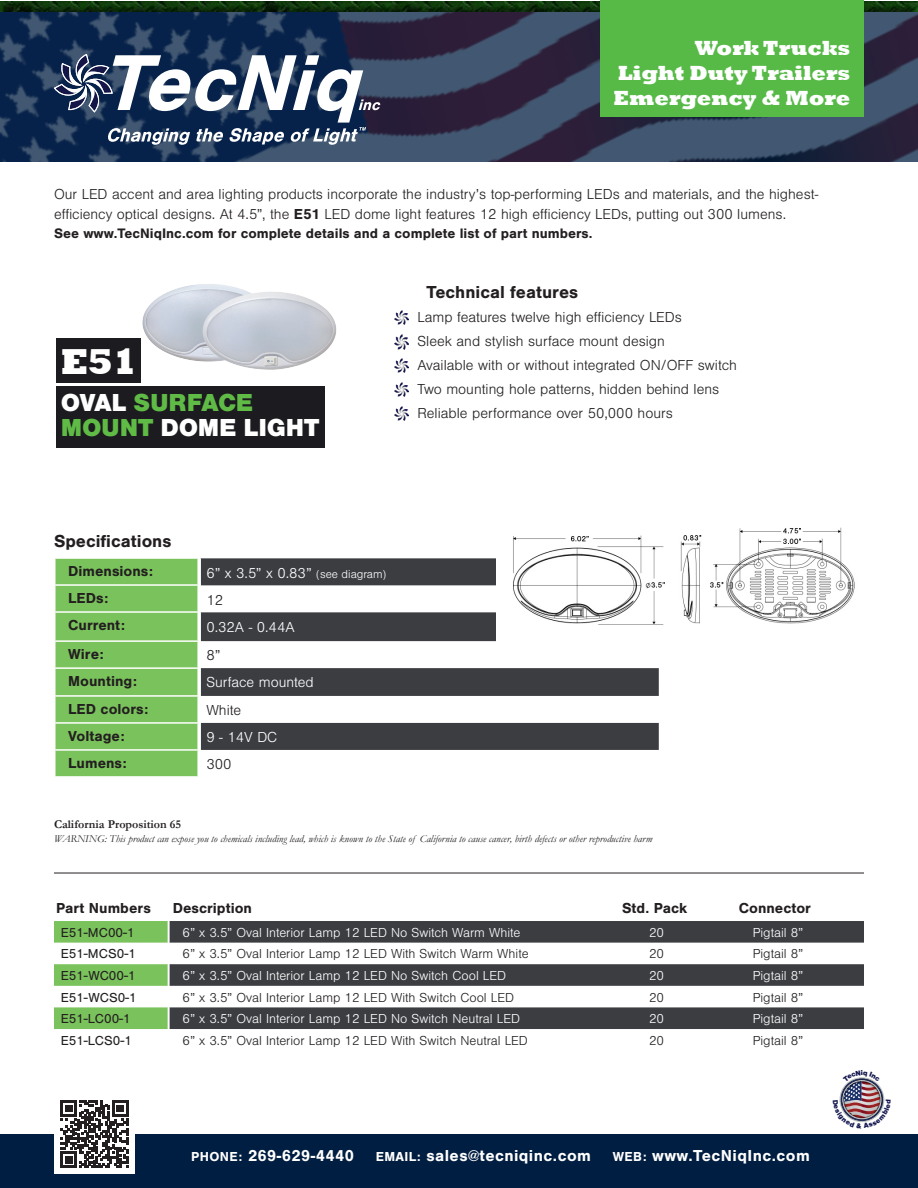
<style>
.page{position:relative;width:918px;height:1188px;background:#fff}
.page>*{position:absolute;margin:0;border:0;box-sizing:border-box;transform-origin:0 0}
.t1{font:800 37.05px "Rockwell";color:#fff}
.t2{font:900 25.5px/25.5px "Nimbus San";letter-spacing:-.01em;color:#fff}
.t3{font:800 21px/25.2px "Rockwell";color:#fff;text-align:justify}
.t4{font:700 18px "Nimbus San";color:#231f20}
.t5{font:700 16.5px "Nimbus San";letter-spacing:.025em;color:#fff}
.t6{font:300 15px/24px "Nimbus San";color:#231f20}
.t7{font:700 15px/27.2px "Nimbus San";color:#231f20}
.t8{font:300 15px/27px "Nimbus San";color:#fff}
.t9{font:700 14.25px "Nimbus San";color:#231f20}
.t10{font:300 13.5px "Nimbus San";color:#231f20}
.t11{font:300 13.5px "Nimbus San";color:#fff}
.t12{font:13.5px/21.6px "Nimbus San";color:#231f20}
.t13{font:700 12px "Garamond";color:#231f20}
.t14{font:italic 10.5px "Garamond";letter-spacing:.005em;color:#231f20}
.s1{font-weight:700}
.s2{color:#60bb46}
.s3{font-size:12px}
.s4{color:#231f20}
.s5{font-size:13.5px}
</style>
<div class="page">
<img style="left:1px;top:2px;width:917px;height:10px">
<img style="left:0;top:12px;width:918px;height:150px">
<img style="left:130px;top:284px;width:207px;height:97px">
<svg style="left:54px;top:54px;width:327px;height:91px"></svg>
<div style="left:0;top:1134px;width:918px;height:54px;background:#001e41"></div>
<img style="left:395px;top:311px;width:14px;height:14px">
<img style="left:395px;top:335px;width:14px;height:14px">
<img style="left:395px;top:359px;width:14px;height:14px">
<img style="left:395px;top:383px;width:14px;height:14px">
<img style="left:395px;top:407px;width:14px;height:14px">
<svg style="left:201px;top:558px;width:458px;height:192px;fill:#3b3d41"></svg>
<svg style="left:55px;top:558px;width:146px;height:219px;background:#84c769"></svg>
<div style="left:497px;top:506px;width:367px;height:159px;background:#fff"></div>
<img style="left:513px;top:527px;width:342px;height:98px">
<div style="left:56px;top:339px;width:84px;height:44px;background:#1b1b20"></div>
<div style="left:56px;top:387px;width:269px;height:61px;background:#1b1b20"></div>
<svg style="left:54px;top:921px;width:114px;height:108px"></svg>
<svg style="left:170px;top:921px;width:694px;height:108px;fill:#3b3d41"></svg>
<hr style="left:54px;top:873px;width:810px;height:1px;background:#231f20">
<div style="left:54px;top:1094px;width:81px;height:80px;background:#fff"></div>
<svg style="left:60px;top:1100px;width:69px;height:68px"></svg>
<div style="left:600px;top:0;width:264px;height:117px;background:#57ba47"></div>
<svg style="left:839px;top:1077px;width:46px;height:45px"></svg>
<h3 class="t3" style="left:614px;top:36px;width:238px;text-indent:81px">Work Trucks Light Duty Trailers Emergency &amp; More</h3>
<p class="t6" style="left:54px;top:185px;width:766px;line-height:19.5px">Our LED accent and area lighting products incorporate the industry’s top-performing LEDs and materials, and the highest&shy;efficiency optical designs. At 4.5”, the <span class="s1">E51</span> LED dome light features 12 high efficiency LEDs, putting out 300 lumens.</p>
<p class="t9" style="left:54px;top:225px;width:540px">See www.TecNiqInc.com for complete details and a complete list of part numbers.</p>
<h1 class="t1" style="left:61px;top:340px;width:78px">E51</h1>
<h2 class="t2" style="left:61px;top:389px;width:260px">OVAL <span class="s2">SURFACE<br>MOUNT</span> DOME LIGHT</h2>
<p class="t4" style="left:426px;top:282px;width:153px">Technical features</p>
<p class="t6" style="left:417px;top:306px;width:321px">Lamp features twelve high efficiency LEDs<br>Sleek and stylish surface mount design<br>Available with or without integrated ON/OFF switch Two mounting hole patterns, hidden behind lens Reliable performance over 50,000 hours</p>
<p class="t4" style="left:54px;top:531px;width:119px">Specifications</p>
<p class="t7" style="left:68px;top:557px;width:86px">Dimensions:<br>LEDs:<br>Current:</p>
<p class="t7" style="left:68px;top:640px;width:82px">Wire:<br>Mounting:<br>LED colors:<br>Voltage:<br>Lumens:</p>
<p class="t8" style="left:206px;top:560px;width:181px">6” x 3.5” x 0.83” <span class="s3">(see diagram)<br></span><span class="s4">12</span></p>
<p class="t8" style="left:206px;top:614px;width:90px">0.32A - 0.44A</p>
<p class="t6" style="left:206px;top:644px;width:16px">8”</p>
<p class="t8" style="left:206px;top:669px;width:109px">Surface mounted</p>
<p class="t6" style="left:206px;top:699px;width:36px">White</p>
<p class="t8" style="left:206px;top:724px;width:72px">9 - 14V DC</p>
<p class="t6" style="left:206px;top:753px;width:27px">300</p>
<p class="t13" style="left:54px;top:816px;width:129px">California Proposition 65</p>
<p class="t14" style="left:54px;top:831px;width:600px">WARNING: This product can expose you to chemicals including lead, which is known to the State of California to cause cancer, birth defects or other reproductive harm</p>
<p class="t7" style="left:56px;top:895px;width:96px">Part Numbers</p>
<p class="t7" style="left:173px;top:895px;width:81px">Description</p>
<p class="t7" style="left:622px;top:895px;width:67px">Std. Pack</p>
<p class="t7" style="left:739px;top:895px;width:74px">Connector</p>
<p class="t12" style="left:61px;top:922px;width:78px">E51-MC00-1<br>E51-MCS0-1<br>E51-WC00-1<br>E51-WCS0-1<br>E51-LC00-1<br>E51-LCS0-1</p>
<p class="t11" style="left:183px;top:925px;width:339px">6” x 3.5” Oval Interior Lamp 12 LED No Switch Warm White</p>
<p class="t11" style="left:649px;top:925px;width:17px">20</p>
<p class="t11" style="left:753px;top:925px;width:52px">Pigtail 8”</p>
<p class="t10" style="left:183px;top:947px;width:348px">6” x 3.5” Oval Interior Lamp 12 LED With Switch Warm White</p>
<p class="t10" style="left:649px;top:947px;width:17px">20</p>
<p class="t10" style="left:753px;top:947px;width:52px">Pigtail 8”</p>
<p class="t11" style="left:183px;top:968px;width:325px">6” x 3.5” Oval Interior Lamp 12 LED No Switch Cool LED</p>
<p class="t11" style="left:649px;top:968px;width:17px">20</p>
<p class="t11" style="left:753px;top:968px;width:52px">Pigtail 8”</p>
<p class="t10" style="left:183px;top:990px;width:333px">6” x 3.5” Oval Interior Lamp 12 LED With Switch Cool LED</p>
<p class="t10" style="left:649px;top:990px;width:17px">20</p>
<p class="t10" style="left:753px;top:990px;width:52px">Pigtail 8”</p>
<p class="t11" style="left:183px;top:1012px;width:339px">6” x 3.5” Oval Interior Lamp 12 LED No Switch Neutral LED</p>
<p class="t11" style="left:649px;top:1012px;width:17px">20</p>
<p class="t11" style="left:753px;top:1012px;width:52px">Pigtail 8”</p>
<p class="t10" style="left:183px;top:1033px;width:347px">6” x 3.5” Oval Interior Lamp 12 LED With Switch Neutral LED</p>
<p class="t10" style="left:649px;top:1033px;width:17px">20</p>
<p class="t10" style="left:753px;top:1033px;width:52px">Pigtail 8”</p>
<p class="t5" style="left:191px;top:1146px;width:164px"><span class="s5">PHONE:</span> 269-629-4440</p>
<p class="t5" style="left:376px;top:1146px;width:217px"><span class="s5">EMAIL:</span> sales@tecniqinc.com</p>
<p class="t5" style="left:613px;top:1146px;width:199px"><span class="s5">WEB:</span> www.TecNiqInc.com</p>
</div>
